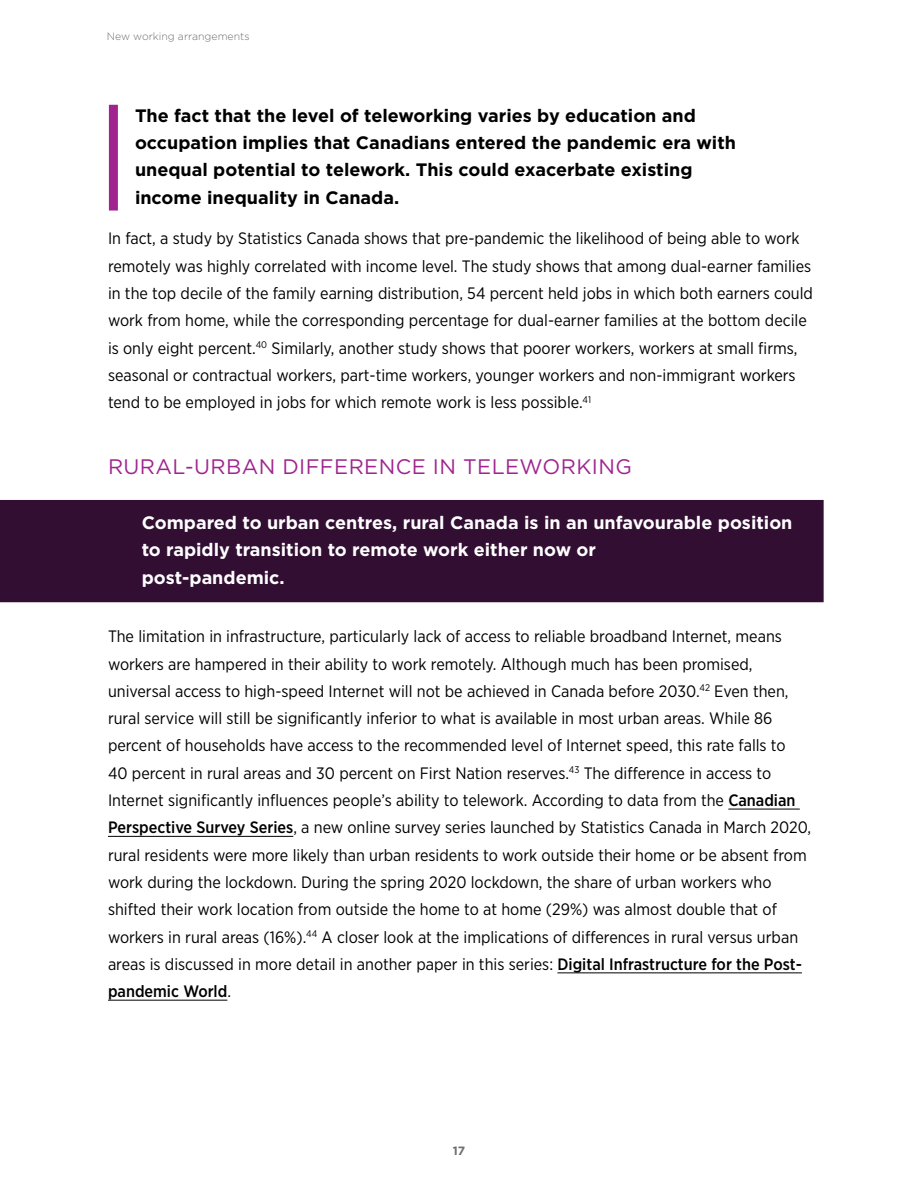
<style>
.page{position:relative;width:918px;height:1188px;background:#fff}
.page>*{position:absolute;margin:0;border:0;box-sizing:border-box;transform-origin:0 0}
.t1{font:21px "Gotham";letter-spacing:.02em;color:#9f248f}
.t2{font:700 18px/27.2px "Gotham";color:#000}
.t3{font:700 18px/27.2px "Gotham";color:#fff}
.t4{font:16.5px/27.3px "Gotham Narrow";color:#000}
.t5{font:700 12px "Gotham";color:#6d6e71}
.t6{font:300 10.5px "Gotham";color:#6d6e71}
.s1{font-weight:500}
</style>
<div class="page">
<div style="left:109px;top:105px;width:9px;height:106px;background:#9f248f"></div>
<div style="left:0;top:500px;width:824px;height:102px;background:#320e33"></div>
<hr style="left:728px;top:809px;width:72px;height:1px;background:#000">
<hr style="left:108px;top:836px;width:185px;height:1px;background:#000">
<hr style="left:557px;top:972px;width:245px;height:1px;background:#000">
<hr style="left:108px;top:1000px;width:119px;height:1px;background:#000">
<p class="t6" style="left:107px;top:30px;width:144px">New working arrangements</p>
<p class="t2" style="left:135px;top:102px;width:603px">The fact that the level of teleworking varies by education and occupation implies that Canadians entered the pandemic era with unequal potential to telework. This could exacerbate existing income inequality in Canada.</p>
<p class="t4" style="left:108px;top:225px;width:707px">In fact, a study by Statistics Canada shows that pre-pandemic the likelihood of being able to work remotely was highly correlated with income level. The study shows that among dual-earner families in the top decile of the family earning distribution, 54 percent held jobs in which both earners could work from home, while the corresponding percentage for dual-earner families at the bottom decile is only eight percent.<sup>40</sup> Similarly, another study shows that poorer workers, workers at small firms, seasonal or contractual workers, part-time workers, younger workers and non-immigrant workers tend to be employed in jobs for which remote work is less possible.<sup>41</sup></p>
<p class="t1" style="left:108px;top:453px;width:525px">RURAL-URBAN DIFFERENCE IN TELEWORKING</p>
<p class="t3" style="left:142px;top:509px;width:652px">Compared to urban centres, rural Canada is in an unfavourable position to rapidly transition to remote work either now or<br>post-pandemic.</p>
<p class="t4" style="left:108px;top:622px;width:705px">The limitation in infrastructure, particularly lack of access to reliable broadband Internet, means workers are hampered in their ability to work remotely. Although much has been promised, universal access to high-speed Internet will not be achieved in Canada before 2030.<sup>42</sup> Even then, rural service will still be significantly inferior to what is available in most urban areas. While 86 percent of households have access to the recommended level of Internet speed, this rate falls to<br>40 percent in rural areas and 30 percent on First Nation reserves.<sup>43</sup> The difference in access to Internet significantly influences people’s ability to telework. According to data from the <span class="s1">Canadian Perspective Survey Series</span>, a new online survey series launched by Statistics Canada in March 2020, rural residents were more likely than urban residents to work outside their home or be absent from work during the lockdown. During the spring 2020 lockdown, the share of urban workers who shifted their work location from outside the home to at home (29%) was almost double that of workers in rural areas (16%).<sup>44</sup> A closer look at the implications of differences in rural versus urban areas is discussed in more detail in another paper in this series: <span class="s1">Digital Infrastructure for the Post&shy;pandemic World</span>.</p>
<p class="t5" style="left:453px;top:1143px;width:14px">17</p>
</div>
